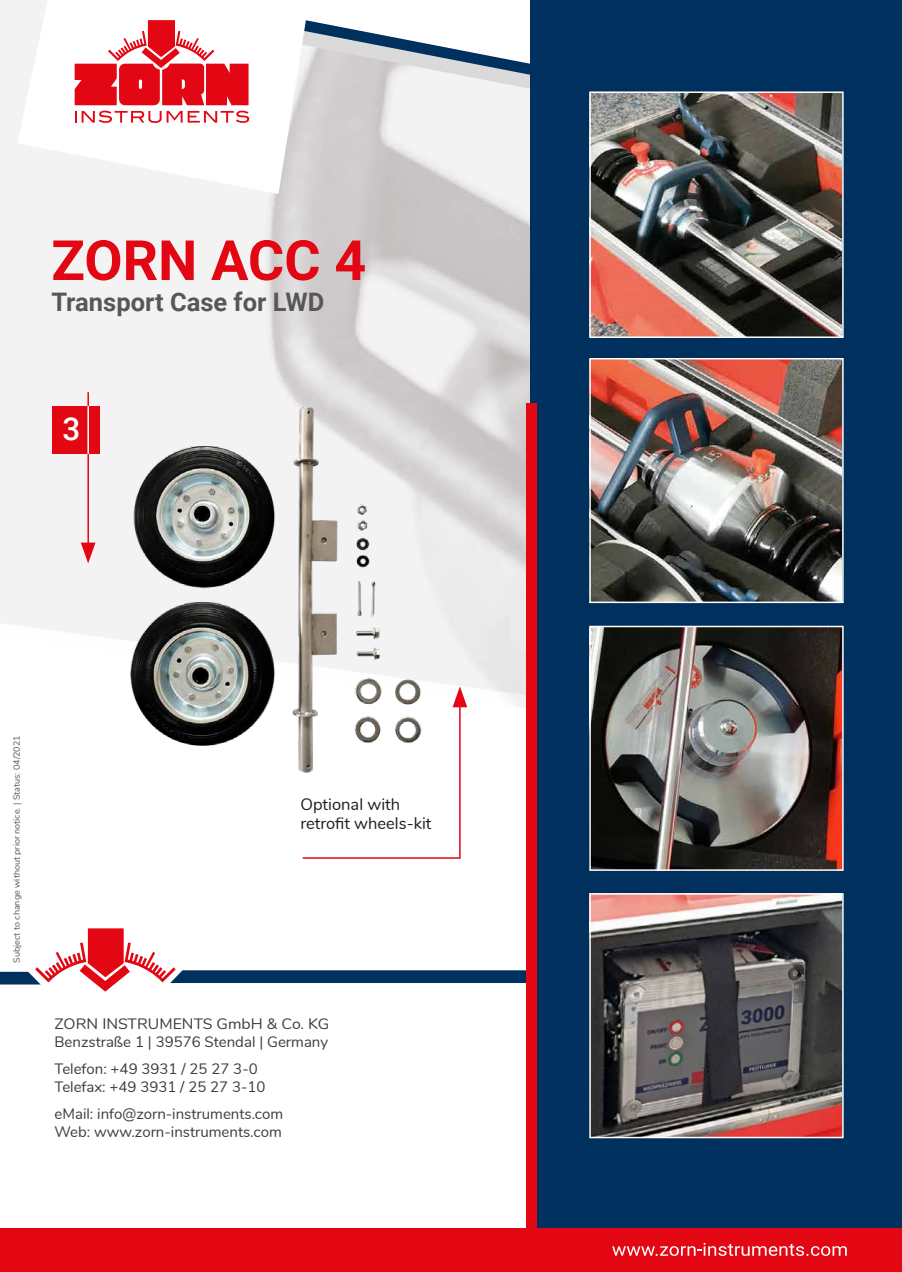
<style>
.page{position:relative;width:902px;height:1272px;background:#fff}
.page>*{position:absolute;margin:0;border:0;box-sizing:border-box;transform-origin:0 0}
.t1{font:700 55.5px "Roboto";color:#e30613}
.t2{font:500 31.5px "Roboto";color:#fff}
.t3{font:700 25.5px "Roboto";color:#575756}
.t4{font:16.5px/19.8px "Nunito";color:#1d1d1b}
.t5{font:15px/18px "Nunito";color:#3c3c3b}
.t6{font:15px/18px "Nunito";color:#3c3c3b;scale:1.06 1}
.t7{font:9px "Nunito";color:#575756}
</style>
<div class="page">
<img style="left:0;top:0;width:530px;height:737px">
<svg style="left:0;top:928px;width:526px;height:63px"></svg>
<div style="left:52px;top:406px;width:47px;height:48px;background:#e30613"></div>
<hr style="left:87px;top:392px;width:2px;height:165px;background:#e30613">
<hr style="left:87px;top:406px;width:2px;height:48px;background:#fff">
<svg style="left:81px;top:542px;width:14px;height:21px"></svg>
<svg style="left:17px;top:0;width:297px;height:194px"></svg>
<svg style="left:75px;top:111px;width:107px;height:12px"></svg>
<svg style="left:188px;top:111px;width:61px;height:12px"></svg>
<svg style="left:75px;top:20px;width:173px;height:85px"></svg>
<img style="left:130px;top:395px;width:294px;height:378px">
<hr style="left:459px;top:692px;width:1px;height:165px;background:#e30613">
<svg style="left:452px;top:686px;width:15px;height:21px"></svg>
<hr style="left:303px;top:857px;width:157px;height:1px;background:#e30613">
<div style="left:530px;top:0;width:371px;height:1271px;background:#00305d"></div>
<div style="left:0;top:1228px;width:901px;height:43px;background:#e30613"></div>
<img style="left:591px;top:93px;width:250px;height:243px">
<img style="left:591px;top:360px;width:250px;height:241px">
<img style="left:591px;top:627px;width:250px;height:241px">
<img style="left:591px;top:895px;width:250px;height:241px">
<div style="left:589px;top:91px;width:254px;height:247px;border:1px solid #fff"></div>
<div style="left:589px;top:358px;width:254px;height:245px;border:1px solid #fff"></div>
<div style="left:589px;top:625px;width:254px;height:245px;border:1px solid #fff"></div>
<div style="left:589px;top:893px;width:254px;height:245px;border:1px solid #fff"></div>
<div style="left:526px;top:403px;width:10px;height:850px;background:#e30613"></div>
<svg style="left:612px;top:1242px;width:234px;height:13px"></svg>
<h1 class="t1" style="left:51px;top:221px;width:316px">ZORN ACC 4</h1>
<h3 class="t3" style="left:51px;top:284px;width:274px">Transport Case for LWD</h3>
<h2 class="t2" style="left:62px;top:406px;width:19px">3</h2>
<p class="t7" style="left:10px;top:962px;width:229px;rotate:-90deg">Subject to change without prior notice. | Status: 04/2021</p>
<p class="t4" style="left:300px;top:793px;width:132px">Optional with retrofit wheels-kit</p>
<p class="t6" style="left:54px;top:1013px;width:261px">ZORN INSTRUMENTS GmbH &amp; Co. KG<br>Benzstraße 1 | 39576 Stendal | Germany</p>
<p class="t5" style="left:54px;top:1058px;width:212px">Telefon: +49 3931 / 25 27 3-0<br>Telefax: +49 3931 / 25 27 3-10</p>
<p class="t5" style="left:54px;top:1103px;width:230px">eMail: info@zorn-instruments.com<br>Web: www.zorn-instruments.com</p>
</div>
